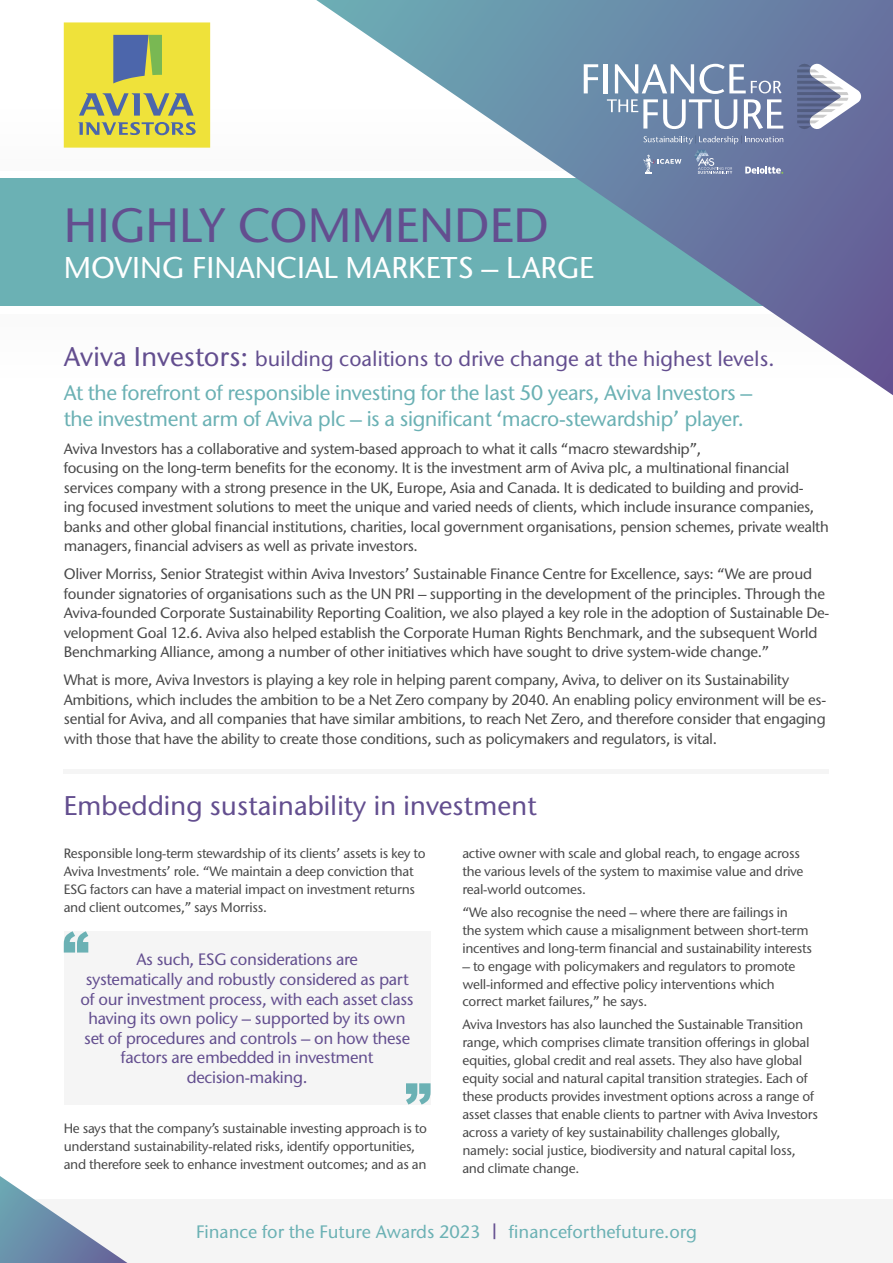
<style>
.page{position:relative;width:893px;height:1263px;background:#fff}
.page>*{position:absolute;margin:0;border:0;box-sizing:border-box;transform-origin:0 0}
.t1{font:500 48px "Stone Sans Pro ITC";color:#634e8f}
.t2{font:500 30px "Stone Sans Pro ITC";color:#fff}
.t3{font:500 27px "Stone Sans Pro ITC";color:#634e8f}
.t4{font:500 21px/34px "Stone Sans Pro ITC";letter-spacing:-.02em;color:#6bb1b4}
.t5{font:500 18px "Stone Sans Pro ITC";color:#6bb1b4}
.t6{font:500 16.5px/19.5px "Stone Sans Pro ITC";letter-spacing:-.02em;color:#634e8f;text-align:center}
.t7{font:500 15px/19.5px "Stone Sans Pro ITC";letter-spacing:-.02em;color:#484848}
.t8{font:500 13.5px/18px "Stone Sans Pro ITC";letter-spacing:-.02em;color:#484848}
.s1{font-size:27px;color:#634e8f}
.s2{color:#634e8f}
</style>
<div class="page">
<div style="left:0;top:106px;width:893px;height:64px;background:#fbfbfb"></div>
<div style="left:0;top:179px;width:893px;height:127px;background:#6bb1b4"></div>
<hr style="left:64px;top:770px;width:765px;height:4px;background:#f5f5f5">
<svg style="left:316px;top:0;width:577px;height:395px"></svg>
<svg style="left:584px;top:64px;width:14px;height:29px"></svg>
<hr style="left:604px;top:64px;width:4px;height:29px;background:#fff">
<svg style="left:607px;top:64px;width:176px;height:65px"></svg>
<svg style="left:797px;top:64px;width:64px;height:67px"></svg>
<svg style="left:643px;top:135px;width:140px;height:9px"></svg>
<svg style="left:694px;top:150px;width:38px;height:24px"></svg>
<svg style="left:745px;top:167px;width:38px;height:7px"></svg>
<svg style="left:643px;top:155px;width:38px;height:19px"></svg>
<div style="left:0;top:1199px;width:893px;height:64px;background:#f5f5f5"></div>
<svg style="left:0;top:1176px;width:127px;height:87px"></svg>
<div style="left:64px;top:931px;width:367px;height:173px;background:#f5f5f5"></div>
<svg style="left:64px;top:931px;width:24px;height:21px"></svg>
<svg style="left:406px;top:1083px;width:25px;height:21px"></svg>
<div style="left:64px;top:22px;width:146px;height:126px;background:#efe23a"></div>
<svg style="left:78px;top:122px;width:118px;height:13px"></svg>
<svg style="left:79px;top:93px;width:115px;height:23px"></svg>
<svg style="left:113px;top:35px;width:49px;height:48px"></svg>
<h1 class="t1" style="left:64px;top:196px;width:487px">HIGHLY COMMENDED</h1>
<h2 class="t2" style="left:64px;top:249px;width:532px">MOVING FINANCIAL MARKETS – LARGE</h2>
<h3 class="t4" style="left:64px;top:342px;width:712px"><span class="s1">Aviva Investors:</span> <span class="s2">building coalitions to drive change at the highest levels.<br></span>At the forefront of responsible investing for the last 50 years, Aviva Investors –</h3>
<h3 class="t4" style="left:64px;top:401px;width:682px">the investment arm of Aviva plc – is a significant ‘macro-stewardship’ player.</h3>
<p class="t7" style="left:64px;top:439px;width:767px">Aviva Investors has a collaborative and system-based approach to what it calls “macro stewardship”,<br>focusing on the long-term benefits for the economy. It is the investment arm of Aviva plc, a multinational financial services company with a strong presence in the UK, Europe, Asia and Canada. It is dedicated to building and provid-<br>ing focused investment solutions to meet the unique and varied needs of clients, which include insurance companies, banks and other global financial institutions, charities, local government organisations, pension schemes, private wealth managers, financial advisers as well as private investors.</p>
<p class="t7" style="left:64px;top:564px;width:767px">Oliver Morriss, Senior Strategist within Aviva Investors’ Sustainable Finance Centre for Excellence, says: “We are proud founder signatories of organisations such as the UN PRI – supporting in the development of the principles. Through the Aviva-founded Corporate Sustainability Reporting Coalition, we also played a key role in the adoption of Sustainable De&shy;velopment Goal 12.6. Aviva also helped establish the Corporate Human Rights Benchmark, and the subsequent World Benchmarking Alliance, among a number of other initiatives which have sought to drive system-wide change.”</p>
<p class="t7" style="left:64px;top:670px;width:764px">What is more, Aviva Investors is playing a key role in helping parent company, Aviva, to deliver on its Sustainability Ambitions, which includes the ambition to be a Net Zero company by 2040. An enabling policy environment will be es&shy;sential for Aviva, and all companies that have similar ambitions, to reach Net Zero, and therefore consider that engaging with those that have the ability to create those conditions, such as policymakers and regulators, is vital.</p>
<h3 class="t3" style="left:64px;top:789px;width:474px">Embedding sustainability in investment</h3>
<p class="t8" style="left:64px;top:844px;width:363px">Responsible long-term stewardship of its clients’ assets is key to Aviva Investments’ role. “We maintain a deep conviction that ESG factors can have a material impact on investment returns and client outcomes,” says Morriss.</p>
<p class="t6" style="left:81px;top:950px;width:335px">As such, ESG considerations are<br>systematically and robustly considered as part of our investment process, with each asset class having its own policy – supported by its own set of procedures and controls – on how these factors are embedded in investment decision-making.</p>
<p class="t8" style="left:64px;top:1119px;width:365px">He says that the company’s sustainable investing approach is to understand sustainability-related risks, identify opportunities, and therefore seek to enhance investment outcomes; and as an</p>
<p class="t8" style="left:462px;top:844px;width:343px">active owner with scale and global reach, to engage across the various levels of the system to maximise value and drive real-world outcomes.</p>
<p class="t8" style="left:462px;top:903px;width:351px">“We also recognise the need – where there are failings in<br>the system which cause a misalignment between short-term incentives and long-term financial and sustainability interests</p>
<p class="t8" style="left:462px;top:957px;width:334px">– to engage with policymakers and regulators to promote well-informed and effective policy interventions which correct market failures,” he says.</p>
<p class="t8" style="left:462px;top:1015px;width:357px">Aviva Investors has also launched the Sustainable Transition range, which comprises climate transition offerings in global equities, global credit and real assets. They also have global equity social and natural capital transition strategies. Each of these products provides investment options across a range of asset classes that enable clients to partner with Aviva Investors across a variety of key sustainability challenges globally, namely: social justice, biodiversity and natural capital loss, and climate change.</p>
<p class="t5" style="left:196px;top:1220px;width:502px">Finance for the Future Awards 2023 <span class="s2">|</span> financeforthefuture.org</p>
</div>
